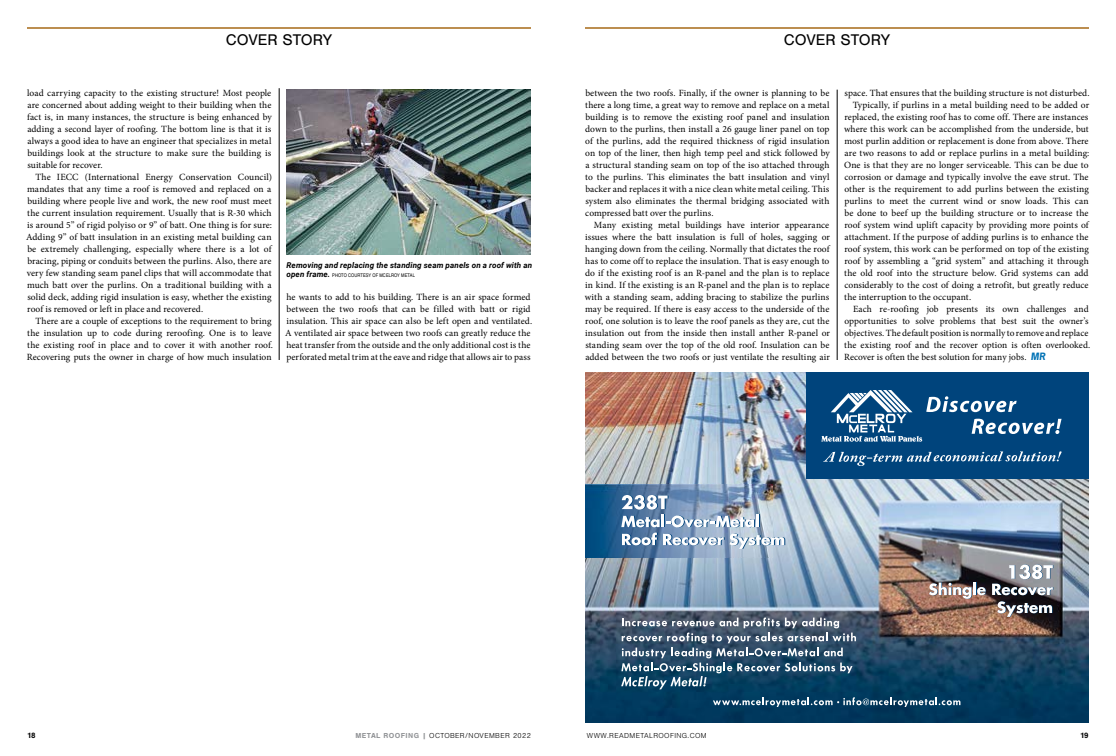
<style>
.page{position:relative;width:1116px;height:756px;background:#fff}
.page>*{position:absolute;margin:0;border:0;box-sizing:border-box;transform-origin:0 0}
.t1{font:16px "Nimbus San";letter-spacing:-.005em;color:#000}
.t2{font:9.5px/12px "Minion Pro";letter-spacing:.005em;color:#000;text-align:justify}
.t3{font:italic 700 8px "Roboto";letter-spacing:.02em;color:#000}
.t4{font:700 8px "Nimbus San";color:#000}
.t5{font:300 7.5px "Nimbus San";letter-spacing:.05em;color:#000}
.t6{font:5px "Nimbus San Con L";letter-spacing:.015em;color:#000}
.s1{font-family:"Roboto";font-weight:700;font-style:italic;font-size:8px}
.s2{font-family:"News Gothic Std";font-weight:700;font-style:italic;color:#0072b5}
.s3{font-weight:700;color:#939598}
</style>
<div class="page">
<hr style="left:27px;top:27px;width:504px;height:2px;background:#bc8e50">
<hr style="left:585px;top:27px;width:504px;height:2px;background:#bc8e50">
<hr style="left:837px;top:90px;width:1px;height:270px;background:#000">
<hr style="left:279px;top:88px;width:1px;height:272px;background:#000">
<img style="left:286px;top:89px;width:245px;height:166px">
<img style="left:585px;top:372px;width:504px;height:351px">
<div style="left:807px;top:372px;width:282px;height:107px;background:#00447c"></div>
<img style="left:585px;top:485px;width:187px;height:73px">
<svg style="left:823px;top:451px;width:239px;height:15px"></svg>
<svg style="left:821px;top:390px;width:241px;height:52px"></svg>
<svg style="left:713px;top:697px;width:247px;height:10px;background:#3f6984"></svg>
<svg style="left:621px;top:618px;width:235px;height:71px;background:#49677e"></svg>
<svg style="left:929px;top:583px;width:57px;height:16px"></svg>
<svg style="left:997px;top:601px;width:56px;height:16px"></svg>
<svg style="left:992px;top:565px;width:61px;height:30px"></svg>
<svg style="left:621px;top:495px;width:139px;height:32px"></svg>
<svg style="left:622px;top:533px;width:163px;height:16px"></svg>
<h1 class="t1" style="left:226px;top:31px;width:108px">COVER STORY</h1>
<h1 class="t1" style="left:784px;top:31px;width:108px">COVER STORY</h1>
<p class="t2" style="left:27px;top:87px;width:246px">load carrying capacity to the existing structure! Most people are concerned about adding weight to their building when the fact is, in many instances, the structure is being enhanced by adding a second layer of roofing. The bottom line is that it is always a good idea to have an engineer that specializes in metal buildings look at the structure to make sure the building is suitable for recover.</p>
<p class="t2" style="left:26px;top:171px;width:248px;text-indent:9px">The IECC (International Energy Conservation Council) mandates that any time a roof is removed and replaced on a building where people live and work, the new roof must meet the current insulation requirement. Usually that is R-30 which is around 5” of rigid polyiso or 9” of batt. One thing is for sure:<br>Adding 9” of batt insulation in an existing metal building can be extremely challenging, especially where there is a lot of bracing, piping or conduits between the purlins. Also, there are very few standing seam panel clips that will accommodate that much batt over the purlins. On a traditional building with a solid deck, adding rigid insulation is easy, whether the existing roof is removed or left in place and recovered.</p>
<p class="t2" style="left:27px;top:315px;width:248px;text-align:left;text-indent:9px">There are a couple of exceptions to the requirement to bring the insulation up to code during reroofing. One is to leave the existing roof in place and to cover it with another roof.<br>Recovering puts the owner in charge of how much insulation</p>
<p class="t3" style="left:287px;top:259px;width:247px">Removing and replacing the standing seam panels on a roof with an</p>
<p class="t6" style="left:287px;top:271px;width:130px"><span class="s1">open frame.</span> PHOTO COURTESY OF MCELROY METAL</p>
<p class="t2" style="left:285px;top:291px;width:249px;text-align:left">he wants to add to his building. There is an air space formed between the two roofs that can be filled with batt or rigid insulation. This air space can also be left open and ventilated.<br>A ventilated air space between two roofs can greatly reduce the heat transfer from the outside and the only additional cost is the perforated metal trim at the eave and ridge that allows air to pass</p>
<p class="t2" style="left:585px;top:87px;width:246px">between the two roofs. Finally, if the owner is planning to be there a long time, a great way to remove and replace on a metal building is to remove the existing roof panel and insulation down to the purlins, then install a 26 gauge liner panel on top of the purlins, add the required thickness of rigid insulation on top of the liner, then high temp peel and stick followed by a structural standing seam on top of the iso attached through to the purlins. This eliminates the batt insulation and vinyl backer and replaces it with a nice clean white metal ceiling. This system also eliminates the thermal bridging associated with compressed batt over the purlins.</p>
<p class="t2" style="left:585px;top:219px;width:247px;text-indent:9px">Many existing metal buildings have interior appearance issues where the batt insulation is full of holes, sagging or hanging down from the ceiling. Normally that dictates the roof has to come off to replace the insulation. That is easy enough to do if the existing roof is an R-panel and the plan is to replace in kind. If the existing is an R-panel and the plan is to replace with a standing seam, adding bracing to stabilize the purlins may be required. If there is easy access to the underside of the roof, one solution is to leave the roof panels as they are, cut the insulation out from the inside then install anther R-panel or standing seam over the top of the old roof. Insulation can be added between the two roofs or just ventilate the resulting air</p>
<p class="t2" style="left:845px;top:87px;width:247px">space. That ensures that the building structure is not disturbed.</p>
<p class="t2" style="left:853px;top:99px;width:238px">Typically, if purlins in a metal building need to be added or</p>
<p class="t2" style="left:844px;top:111px;width:246px">replaced, the existing roof has to come off. There are instances</p>
<p class="t2" style="left:844px;top:123px;width:246px">where this work can be accomplished from the underside, but</p>
<p class="t2" style="left:844px;top:135px;width:246px">most purlin addition or replacement is done from above. There</p>
<p class="t2" style="left:845px;top:147px;width:246px">are two reasons to add or replace purlins in a metal building:</p>
<p class="t2" style="left:844px;top:159px;width:246px">One is that they are no longer serviceable. This can be due to</p>
<p class="t2" style="left:844px;top:171px;width:246px">corrosion or damage and typically involve the eave strut. The</p>
<p class="t2" style="left:844px;top:183px;width:246px">other is the requirement to add purlins between the existing</p>
<p class="t2" style="left:844px;top:195px;width:246px">purlins to meet the current wind or snow loads. This can</p>
<p class="t2" style="left:845px;top:207px;width:246px">be done to beef up the building structure or to increase the</p>
<p class="t2" style="left:844px;top:219px;width:246px">roof system wind uplift capacity by providing more points of</p>
<p class="t2" style="left:845px;top:231px;width:245px">attachment. If the purpose of adding purlins is to enhance the</p>
<p class="t2" style="left:844px;top:243px;width:246px">roof system, this work can be performed on top of the existing</p>
<p class="t2" style="left:844px;top:255px;width:246px">roof by assembling a “grid system” and attaching it through</p>
<p class="t2" style="left:844px;top:267px;width:246px">the old roof into the structure below. Grid systems can add</p>
<p class="t2" style="left:844px;top:279px;width:246px">considerably to the cost of doing a retrofit, but greatly reduce</p>
<p class="t2" style="left:844px;top:291px;width:128px">the interruption to the occupant.</p>
<p class="t2" style="left:853px;top:303px;width:237px">Each re-roofing job presents its own challenges and</p>
<p class="t2" style="left:844px;top:315px;width:246px">opportunities to solve problems that best suit the owner’s</p>
<p class="t2" style="left:844px;top:327px;width:246px">objectives. The default position is normally to remove and replace</p>
<p class="t2" style="left:844px;top:339px;width:247px">the existing roof and the recover option is often overlooked.</p>
<p class="t2" style="left:844px;top:351px;width:203px">Recover is often the best solution for many jobs. <span class="s2">MR</span></p>
<p class="t4" style="left:27px;top:731px;width:10px">18</p>
<p class="t5" style="left:355px;top:732px;width:177px"><span class="s3">METAL ROOFING |</span> OCTOBER/NOVEMBER 2022</p>
<p class="t5" style="left:587px;top:732px;width:121px">WWW.READMETALROOFING.COM</p>
<p class="t4" style="left:1080px;top:731px;width:10px">19</p>
</div>
